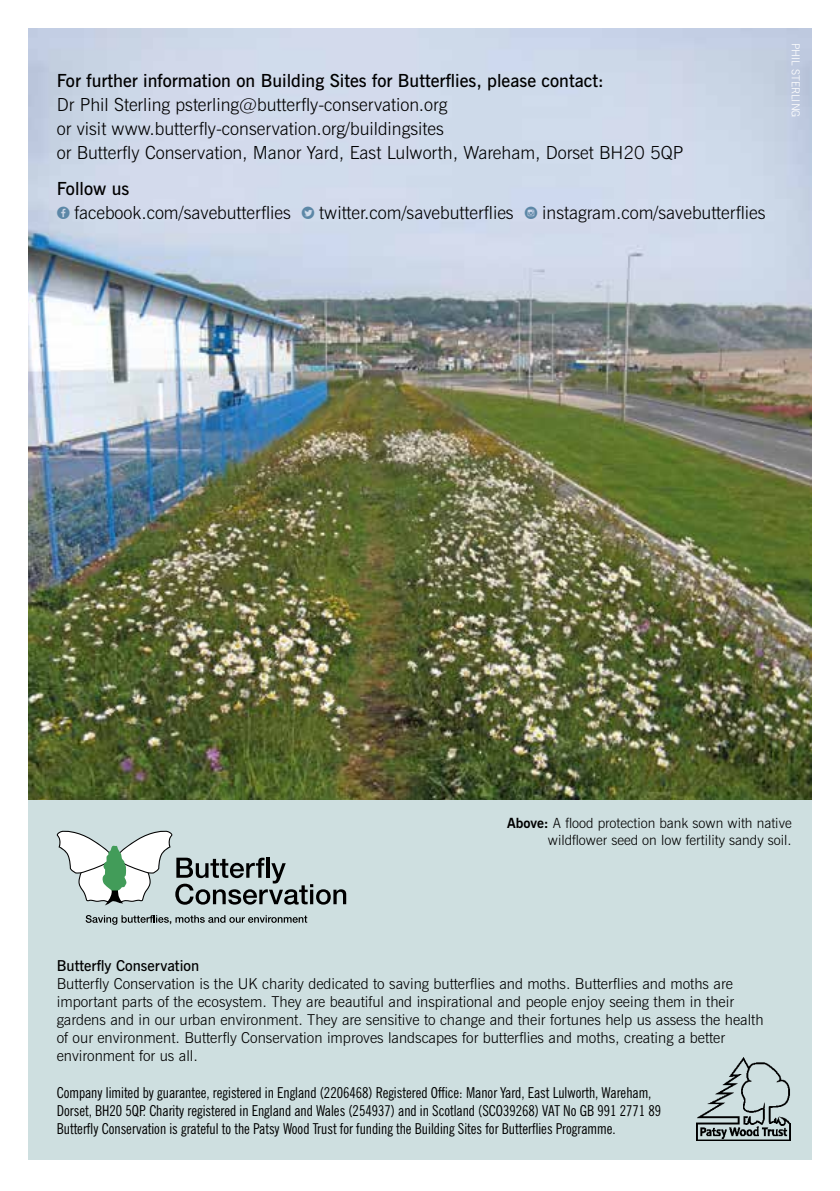
<style>
.page{position:relative;width:840px;height:1191px;background:#fff}
.page>*{position:absolute;margin:0;border:0;box-sizing:border-box;transform-origin:0 0}
.t1{font:300 18px/24px "News Gothic BT";color:#000}
.t2{font:600 18px "News Gothic BT";color:#000}
.t3{font:300 15px/18px "News Gothic BT";color:#000}
.t4{font:condensed 15px/18px "News Gothic BT";color:#000}
.t5{font:600 15px "News Gothic BT";color:#000}
.t6{font:300 14px/17px "News Gothic BT";color:#000;text-align:right}
.t7{font:300 11px "News Gothic BT";color:#fff}
.s1{font-weight:600}
.s2{font-family:"Social Shapes";font-weight:400;color:#5c87a6}
.s3{font-weight:700}
</style>
<div class="page">
<div style="left:28px;top:628px;width:783px;height:532px;background:#cedfe0"></div>
<img style="left:28px;top:28px;width:783px;height:771px">
<img style="left:696px;top:1057px;width:94px;height:83px">
<svg style="left:57px;top:830px;width:289px;height:75px"></svg>
<svg style="left:86px;top:915px;width:221px;height:9px"></svg>
<p class="t2" style="left:57px;top:70px;width:548px">For further information on Building Sites for Butterflies, please contact:</p>
<p class="t1" style="left:57px;top:93px;width:628px">Dr Phil Sterling psterling@butterfly-conservation.org<br>or visit www.butterfly-conservation.org/buildingsites<br>or Butterfly Conservation, Manor Yard, East Lulworth, Wareham, Dorset BH20 5QP</p>
<p class="t1" style="left:57px;top:176px;width:710px"><span class="s1">Follow us<br></span><span class="s2">!</span> facebook.com/savebutterflies <span class="s2">"</span> twitter.com/savebutterflies <span class="s2">$</span> instagram.com/savebutterflies</p>
<p class="t7" style="left:801px;top:43px;width:77px;rotate:90deg">PHIL STERLING</p>
<p class="t6" style="left:507px;top:814px;width:286px"><span class="s3">Above:</span> A flood protection bank sown with native wildflower seed on low fertility sandy soil.</p>
<p class="t5" style="left:57px;top:956px;width:144px">Butterfly Conservation</p>
<p class="t3" style="left:57px;top:974px;width:708px">Butterfly Conservation is the UK charity dedicated to saving butterflies and moths. Butterflies and moths are important parts of the ecosystem. They are beautiful and inspirational and people enjoy seeing them in their gardens and in our urban environment. They are sensitive to change and their fortunes help us assess the health of our environment. Butterfly Conservation improves landscapes for butterflies and moths, creating a better environment for us all.</p>
<p class="t4" style="left:57px;top:1083px;width:605px">Company limited by guarantee, registered in England (2206468) Registered Office: Manor Yard, East Lulworth, Wareham,<br>Dorset, BH20 5QP. Charity registered in England and Wales (254937) and in Scotland (SCO39268) VAT No GB 991 2771 89<br>Butterfly Conservation is grateful to the Patsy Wood Trust for funding the Building Sites for Butterflies Programme.</p>
</div>
